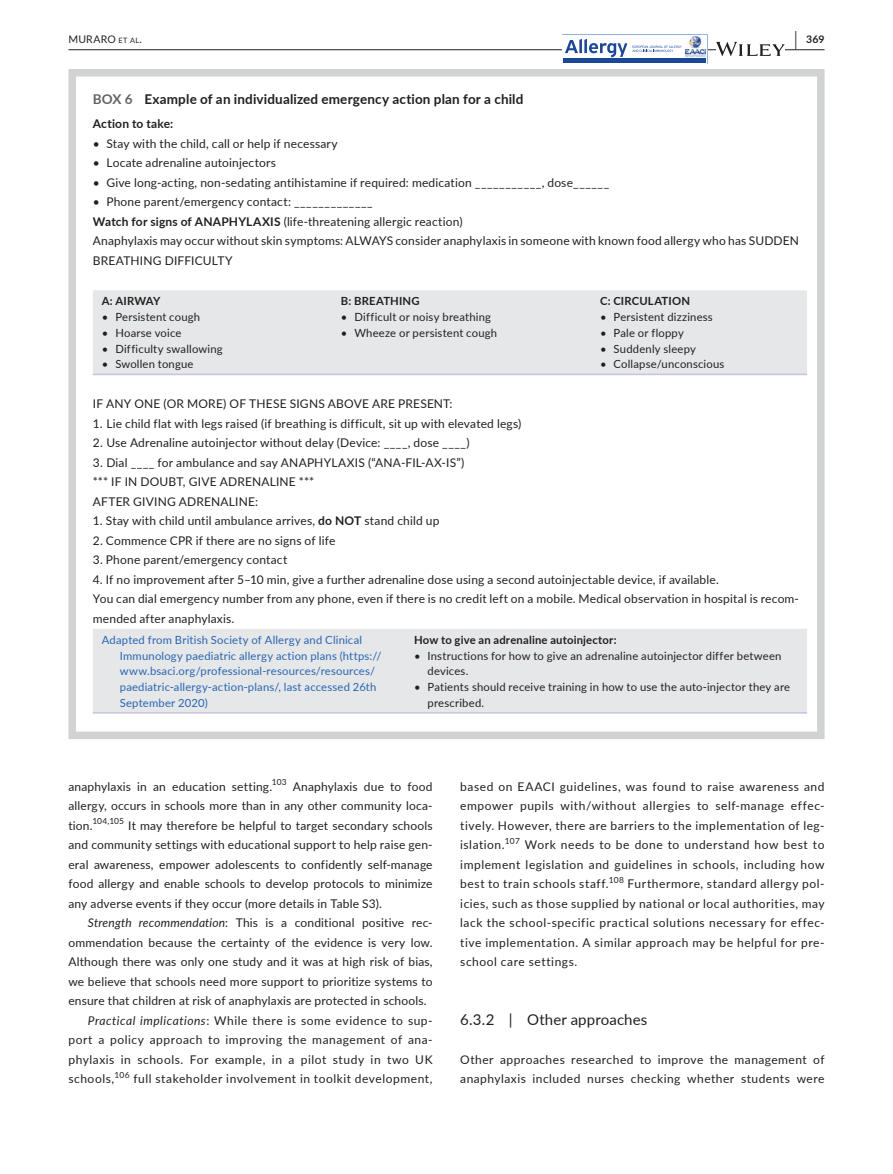
<style>
.page{position:relative;width:893px;height:1174px;background:#fff}
.page>*{position:absolute;margin:0;border:0;box-sizing:border-box;transform-origin:0 0}
.t1{font:15px "Lato";letter-spacing:.005em;color:#231f20}
.t2{font:700 13.5px "Lato";letter-spacing:.01em;color:#231f20}
.t3{font:12px/19.5px "Lato";letter-spacing:.015em;color:#231f20;text-align:justify}
.t4{font:12px "Lato";letter-spacing:.045em;color:#231f20}
.t5{font:12px/19.5px "Lato";letter-spacing:.04em;color:#231f20}
.t6{font:700 12px "Lato";letter-spacing:.015em;color:#231f20}
.t7{font:11.25px/15.8px "Lato";letter-spacing:.015em;color:#231f20}
.t8{font:11.25px/15.8px "Lato";letter-spacing:.015em;color:#2865b1}
.t9{font:700 11.25px "Lato";letter-spacing:.02em;color:#231f20}
.t10{font:10.5px "Lato";letter-spacing:.02em;color:#231f20}
.t11{font:700 10.5px "Lato";color:#231f20}
.t12{font:8.4px "Lato";letter-spacing:.02em;color:#231f20}
.s1{font-size:7.35px}
.s2{font-size:19.5px}
.s3{color:#636366}
.s4{font-weight:700}
.s5{font-style:italic}
</style>
<div class="page">
<hr style="left:68px;top:49px;width:756px;height:1px;background:#231f20">
<svg style="left:562px;top:34px;width:146px;height:30px"></svg>
<div style="left:564px;top:58px;width:142px;height:5px;background:#1b4896"></div>
<img style="left:685px;top:35px;width:22px;height:22px">
<svg style="left:716px;top:42px;width:69px;height:14px"></svg>
<div style="left:93px;top:290px;width:714px;height:84px;background:#e6e7e9"></div>
<hr style="left:93px;top:374px;width:239px;height:1px;background:#c5c3df">
<hr style="left:332px;top:374px;width:259px;height:1px;background:#c5c3df">
<hr style="left:591px;top:374px;width:216px;height:1px;background:#c5c3df">
<div style="left:93px;top:629px;width:714px;height:83px;background:#e6e7e9"></div>
<hr style="left:93px;top:712px;width:312px;height:1px;background:#c5c3df">
<hr style="left:405px;top:712px;width:402px;height:1px;background:#c5c3df">
<div style="left:68px;top:69px;width:756px;height:670px;border:8px solid #d1d2d4"></div>
<p class="t10" style="left:68px;top:31px;width:75px">MURARO <span class="s1">et al</span>.</p>
<p class="t11" style="left:795px;top:31px;width:31px"><span class="s2">|</span> 369</p>
<p class="t2" style="left:93px;top:89px;width:432px"><span class="s3">BOX 6</span> Example of an individualized emergency action plan for a child</p>
<p class="t6" style="left:93px;top:115px;width:82px">Action to take:</p>
<p class="t3" style="left:93px;top:133px;width:246px">• Stay with the child, call or help if necessary</p>
<p class="t3" style="left:93px;top:153px;width:185px">• Locate adrenaline autoinjectors</p>
<p class="t3" style="left:93px;top:172px;width:518px">• Give long-acting, non-sedating antihistamine if required: medication ___________, dose______</p>
<p class="t3" style="left:93px;top:192px;width:708px;text-align:left">• Phone parent/emergency contact: _____________<br><span class="s4">Watch for signs of ANAPHYLAXIS</span> (life-threatening allergic reaction)<br>Anaphylaxis may occur without skin symptoms: ALWAYS consider anaphylaxis in someone with known food allergy who has SUDDEN BREATHING DIFFICULTY</p>
<p class="t9" style="left:102px;top:293px;width:60px">A: AIRWAY</p>
<p class="t7" style="left:102px;top:309px;width:100px">• Persistent cough</p>
<p class="t7" style="left:102px;top:324px;width:81px">• Hoarse voice</p>
<p class="t7" style="left:102px;top:340px;width:122px">• Difficulty swallowing</p>
<p class="t7" style="left:102px;top:356px;width:93px">• Swollen tongue</p>
<p class="t9" style="left:341px;top:293px;width:80px">B: BREATHING</p>
<p class="t7" style="left:341px;top:309px;width:152px">• Difficult or noisy breathing</p>
<p class="t7" style="left:341px;top:324px;width:158px">• Wheeze or persistent cough</p>
<p class="t9" style="left:600px;top:293px;width:91px">C: CIRCULATION</p>
<p class="t7" style="left:600px;top:309px;width:114px">• Persistent dizziness</p>
<p class="t7" style="left:600px;top:324px;width:85px">• Pale or floppy</p>
<p class="t7" style="left:600px;top:340px;width:97px">• Suddenly sleepy</p>
<p class="t7" style="left:600px;top:356px;width:126px">• Collapse/unconscious</p>
<p class="t3" style="left:93px;top:393px;width:361px">IF ANY ONE (OR MORE) OF THESE SIGNS ABOVE ARE PRESENT:</p>
<p class="t3" style="left:93px;top:413px;width:430px">1. Lie child flat with legs raised (if breathing is difficult, sit up with elevated legs)</p>
<p class="t3" style="left:93px;top:432px;width:378px">2. Use Adrenaline autoinjector without delay (Device: ____, dose ____)</p>
<p class="t3" style="left:93px;top:452px;width:373px;text-align:left">3. Dial ____ for ambulance and say ANAPHYLAXIS (“ANA-FIL-AX-IS”) *** IF IN DOUBT, GIVE ADRENALINE ***<br>AFTER GIVING ADRENALINE:</p>
<p class="t3" style="left:93px;top:510px;width:348px">1. Stay with child until ambulance arrives, <span class="s4">do NOT</span> stand child up</p>
<p class="t3" style="left:93px;top:530px;width:244px">2. Commence CPR if there are no signs of life</p>
<p class="t3" style="left:93px;top:549px;width:196px">3. Phone parent/emergency contact</p>
<p class="t3" style="left:93px;top:569px;width:708px;text-align:left">4. If no improvement after 5–10 min, give a further adrenaline dose using a second autoinjectable device, if available.<br>You can dial emergency number from any phone, even if there is no credit left on a mobile. Medical observation in hospital is recom&shy;mended after anaphylaxis.</p>
<p class="t8" style="left:120px;top:631px;width:263px;text-indent:-18px">Adapted from British Society of Allergy and Clinical Immunology paediatric allergy action plans (https:// www.bsaci.org/professional-resources/resources/ paediatric-allergy-action-plans/, last accessed 26th September 2020)</p>
<p class="t9" style="left:414px;top:631px;width:204px">How to give an adrenaline autoinjector:</p>
<p class="t7" style="left:427px;top:647px;width:355px;text-indent:-14px">• Instructions for how to give an adrenaline autoinjector differ between devices.</p>
<p class="t7" style="left:427px;top:678px;width:364px;text-indent:-14px">• Patients should receive training in how to use the auto-injector they are prescribed.</p>
<p class="t3" style="left:68px;top:776px;width:205px">anaphylaxis in an education setting.</p>
<p class="t12" style="left:272px;top:776px;width:16px">103</p>
<p class="t3" style="left:68px;top:776px;width:366px;text-indent:224px">Anaphylaxis due to food allergy, occurs in schools more than in any other community loca&shy;tion.</p>
<p class="t12" style="left:92px;top:815px;width:33px">104,105</p>
<p class="t3" style="left:68px;top:815px;width:366px;text-indent:60px">It may therefore be helpful to target secondary schools and community settings with educational support to help raise gen&shy;eral awareness, empower adolescents to confidently self-manage food allergy and enable schools to develop protocols to minimize any adverse events if they occur (more details in Table S3).</p>
<p class="t3" style="left:88px;top:912px;width:346px"><span class="s5">Strength recommendation</span>: This is a conditional positive rec-</p>
<p class="t3" style="left:68px;top:932px;width:366px">ommendation because the certainty of the evidence is very low.</p>
<p class="t3" style="left:68px;top:951px;width:366px">Although there was only one study and it was at high risk of bias,</p>
<p class="t3" style="left:68px;top:971px;width:366px">we believe that schools need more support to prioritize systems to</p>
<p class="t3" style="left:68px;top:990px;width:360px">ensure that children at risk of anaphylaxis are protected in schools.</p>
<p class="t4" style="left:88px;top:1012px;width:346px"><span class="s5">Practical implications</span>: While there is some evidence to sup-</p>
<p class="t4" style="left:68px;top:1031px;width:366px">port a policy approach to improving the management of ana-</p>
<p class="t4" style="left:68px;top:1051px;width:366px">phylaxis in schools. For example, in a pilot study in two UK</p>
<p class="t4" style="left:68px;top:1070px;width:366px">schools,<sup>106</sup> full stakeholder involvement in toolkit development,</p>
<p class="t3" style="left:460px;top:776px;width:366px">based on EAACI guidelines, was found to raise awareness and empower pupils with/without allergies to self-manage effec&shy;tively. However, there are barriers to the implementation of leg&shy;islation.<sup>107</sup> Work needs to be done to understand how best to implement legislation and guidelines in schools, including how best to train schools staff.</p>
<p class="t12" style="left:609px;top:874px;width:17px">108</p>
<p class="t3" style="left:460px;top:873px;width:366px;text-indent:167px">Furthermore, standard allergy pol&shy;icies, such as those supplied by national or local authorities, may lack the school-specific practical solutions necessary for effec&shy;tive implementation. A similar approach may be helpful for pre&shy;school care settings.</p>
<p class="t1" style="left:460px;top:1008px;width:188px">6.3.2 | Other approaches</p>
<p class="t5" style="left:460px;top:1049px;width:366px">Other approaches researched to improve the management of anaphylaxis included nurses checking whether students were</p>
</div>
